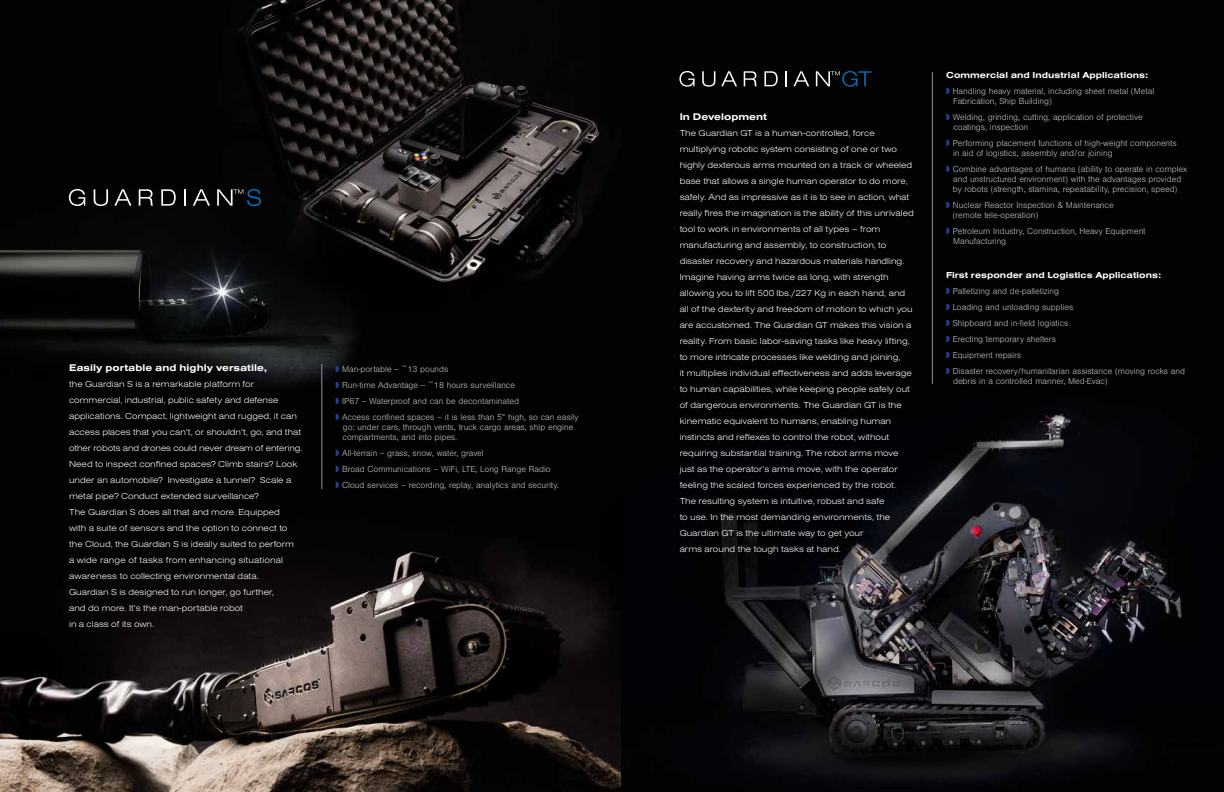
<style>
.page{position:relative;width:1224px;height:792px;background:#fff}
.page>*{position:absolute;margin:0;border:0;box-sizing:border-box;transform-origin:0 0}
.t1{font:700 10px "Nimbus San Ext";color:#fff}
.t2{font:300 9px/16px "Nimbus San Ext";color:#fff}
.t3{font:300 9px/16px "Nimbus San";color:#bcbec0}
.t4{font:700 9px "Nimbus San Ext";color:#fff}
</style>
<div class="page">
<img style="left:621px;top:0;width:603px;height:792px">
<img style="left:0;top:0;width:621px;height:792px">
<svg style="left:679px;top:71px;width:16px;height:16px"></svg>
<svg style="left:702px;top:71px;width:13px;height:16px"></svg>
<svg style="left:721px;top:71px;width:16px;height:15px"></svg>
<svg style="left:744px;top:71px;width:13px;height:15px"></svg>
<svg style="left:764px;top:71px;width:14px;height:15px"></svg>
<svg style="left:785px;top:71px;width:2px;height:15px"></svg>
<svg style="left:793px;top:71px;width:16px;height:15px"></svg>
<svg style="left:816px;top:71px;width:56px;height:16px"></svg>
<hr style="left:932px;top:72px;width:1px;height:312px;background:#939598">
<hr style="left:321px;top:364px;width:1px;height:125px;background:#939598">
<svg style="left:69px;top:189px;width:16px;height:17px"></svg>
<svg style="left:94px;top:189px;width:14px;height:17px"></svg>
<svg style="left:114px;top:189px;width:18px;height:17px"></svg>
<svg style="left:139px;top:189px;width:14px;height:17px"></svg>
<svg style="left:161px;top:189px;width:15px;height:17px"></svg>
<svg style="left:184px;top:189px;width:2px;height:17px"></svg>
<svg style="left:193px;top:189px;width:17px;height:17px"></svg>
<svg style="left:217px;top:189px;width:44px;height:17px"></svg>
<svg style="left:946px;top:88px;width:4px;height:6px"></svg>
<svg style="left:946px;top:114px;width:4px;height:6px"></svg>
<svg style="left:946px;top:140px;width:4px;height:6px"></svg>
<svg style="left:946px;top:166px;width:4px;height:6px"></svg>
<svg style="left:946px;top:202px;width:4px;height:6px"></svg>
<svg style="left:946px;top:228px;width:4px;height:6px"></svg>
<svg style="left:946px;top:288px;width:4px;height:6px"></svg>
<svg style="left:946px;top:304px;width:4px;height:6px"></svg>
<svg style="left:946px;top:320px;width:4px;height:6px"></svg>
<svg style="left:946px;top:336px;width:4px;height:6px"></svg>
<svg style="left:946px;top:352px;width:4px;height:6px"></svg>
<svg style="left:946px;top:368px;width:4px;height:6px"></svg>
<svg style="left:336px;top:365px;width:3px;height:7px"></svg>
<svg style="left:336px;top:381px;width:3px;height:7px"></svg>
<svg style="left:336px;top:397px;width:3px;height:7px"></svg>
<svg style="left:336px;top:413px;width:3px;height:7px"></svg>
<svg style="left:336px;top:449px;width:3px;height:7px"></svg>
<svg style="left:336px;top:465px;width:3px;height:7px"></svg>
<svg style="left:336px;top:481px;width:3px;height:7px"></svg>
<p class="t1" style="left:69px;top:362px;width:199px">Easily portable and highly versatile,</p>
<p class="t2" style="left:69px;top:376px;width:235px">the Guardian S is a remarkable platform for commercial, industrial, public safety and defense applications. Compact, lightweight and rugged, it can access places that you can’t, or shouldn’t, go, and that other robots and drones could never dream of entering.<br>Need to inspect confined spaces? Climb stairs? Look under an automobile? Investigate a tunnel? Scale a metal pipe? Conduct extended surveillance?<br>The Guardian S does all that and more. Equipped<br>with a suite of sensors and the option to connect to the Cloud, the Guardian S is ideally suited to perform<br>a wide range of tasks from enhancing situational awareness to collecting environmental data.<br>Guardian S is designed to run longer, go further,<br>and do more. It’s the man-portable robot<br>in a class of its own.</p>
<p class="t3" style="left:342px;top:361px;width:238px">Man-portable -- ~13 pounds<br>Run-time Advantage -- ~18 hours surveillance<br>IP67 -- Waterproof and can be decontaminated<br>Access confined spaces – it is less than 5” high, so can easily</p>
<p class="t3" style="left:343px;top:422px;width:232px;line-height:10px">go: under cars, through vents, truck cargo areas, ship engine compartments, and into pipes.</p>
<p class="t3" style="left:342px;top:445px;width:218px">All-terrain -- grass, snow, water, gravel<br>Broad Communications – WiFi, LTE, Long Range Radio<br>Cloud services – recording, replay, analytics and security.</p>
<p class="t1" style="left:680px;top:111px;width:89px">In Development</p>
<p class="t2" style="left:680px;top:124px;width:236px">The Guardian GT is a human-controlled, force multiplying robotic system consisting of one or two highly dexterous arms mounted on a track or wheeled base that allows a single human operator to do more, safely. And as impressive as it is to see in action, what really fires the imagination is the ability of this unrivaled tool to work in environments of all types – from manufacturing and assembly, to construction, to disaster recovery and hazardous materials handling.<br>Imagine having arms twice as long, with strength allowing you to lift 500 lbs./227 Kg in each hand, and all of the dexterity and freedom of motion to which you are accustomed. The Guardian GT makes this vision a reality. From basic labor-saving tasks like heavy lifting, to more intricate processes like welding and joining,<br>it multiplies individual effectiveness and adds leverage to human capabilities, while keeping people safely out of dangerous environments. The Guardian GT is the kinematic equivalent to humans, enabling human instincts and reflexes to control the robot, without requiring substantial training. The robot arms move just as the operator’s arms move, with the operator feeling the scaled forces experienced by the robot.<br>The resulting system is intuitive, robust and safe<br>to use. In the most demanding environments, the Guardian GT is the ultimate way to get your<br>arms around the tough tasks at hand.</p>
<p class="t4" style="left:946px;top:70px;width:204px">Commercial and Industrial Applications:</p>
<p class="t3" style="left:953px;top:86px;width:203px;line-height:10px">Handling heavy material, including sheet metal (Metal<br>Fabrication, Ship Building)</p>
<p class="t3" style="left:953px;top:112px;width:191px;line-height:10px">Welding, grinding, cutting, application of protective coatings, inspection</p>
<p class="t3" style="left:953px;top:138px;width:226px;line-height:10px">Performing placement functions of high-weight components in aid of logistics, assembly and/or joining</p>
<p class="t3" style="left:953px;top:164px;width:236px;line-height:10px">Combine advantages of humans (ability to operate in complex and unstructured environment) with the advantages provided by robots (strength, stamina, repeatability, precision, speed)</p>
<p class="t3" style="left:953px;top:200px;width:163px;line-height:10px">Nuclear Reactor Inspection &amp; Maintenance (remote tele-operation)</p>
<p class="t3" style="left:953px;top:226px;width:194px;line-height:10px">Petroleum Industry, Construction, Heavy Equipment<br>Manufacturing</p>
<p class="t4" style="left:946px;top:270px;width:217px">First responder and Logistics Applications:</p>
<p class="t3" style="left:953px;top:283px;width:234px">Palletizing and de-palletizing<br>Loading and unloading supplies<br>Shipboard and in-field logistics<br>Erecting temporary shelters<br>Equipment repairs<br>Disaster recovery/humanitarian assistance (moving rocks and</p>
<p class="t3" style="left:953px;top:373px;width:156px">debris in a controlled manner, Med-Evac)</p>
</div>
